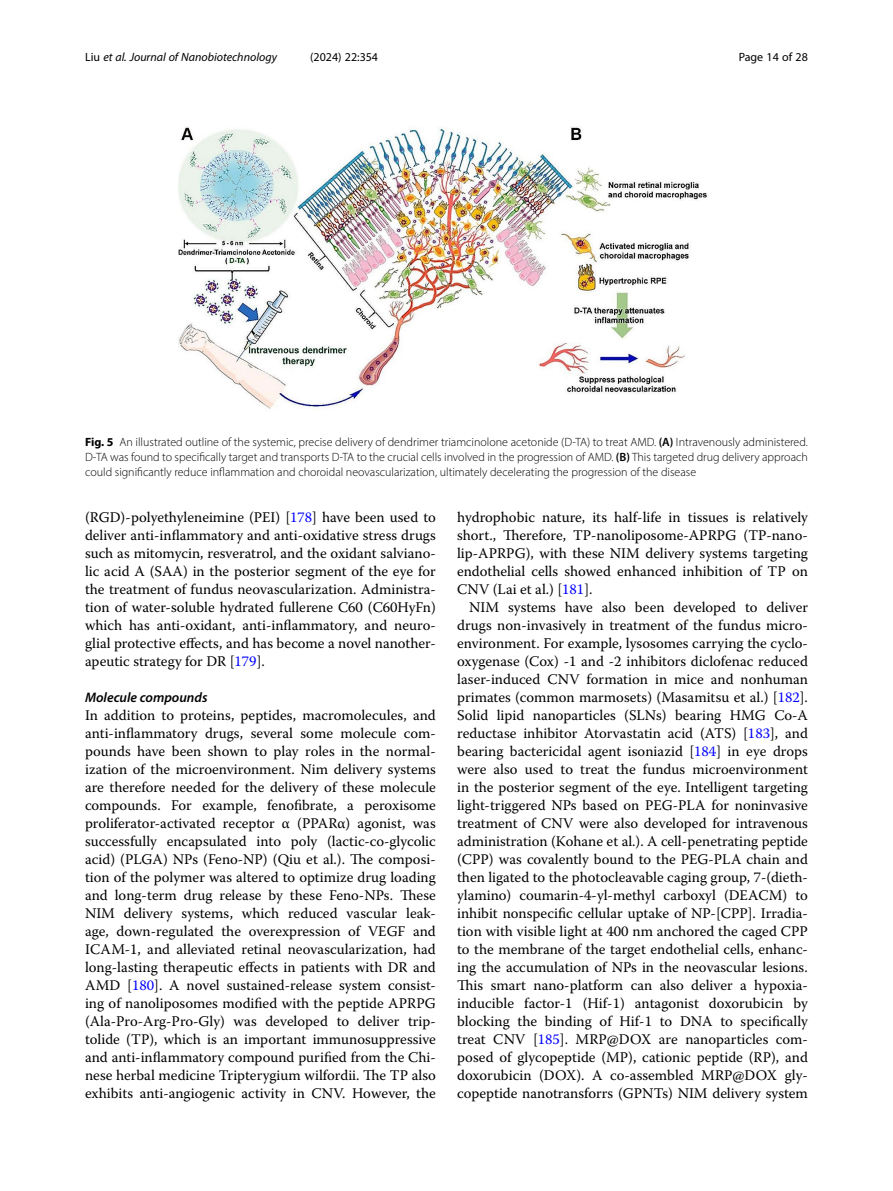
<style>
.page{position:relative;width:893px;height:1191px;background:#fff}
.page>*{position:absolute;margin:0;border:0;box-sizing:border-box;transform-origin:0 0}
.Body_Text{font:14.7px/18px "Warnock Pro";color:#000;text-align:justify}
.Body_Text_Indent{font:14.7px/18px "Warnock Pro";color:#000;text-align:justify}
.Head_3{font:italic 600 13.8px "Myriad Pro";color:#000}
.Figure_Caption{font:300 12px/15px "Myriad Pro";color:#000;text-align:justify}
.t1{font:italic 12px "Myriad Pro";color:#000}
.t2{font:12px "Myriad Pro";color:#000}
.s1{font-style:normal}
.s2{font-weight:700}
.s3{font-weight:600}
.s4{color:#00f}
</style>
<div class="page">
<img style="left:178px;top:126px;width:529px;height:283px">
<p class="t1" style="left:85px;top:50px;width:193px"><span class="s1">Liu</span> et al. Journal of Nanobiotechnology</p>
<p class="t2" style="left:310px;top:50px;width:70px">(2024) 22:354</p>
<p class="t2" style="left:739px;top:50px;width:71px">Page 14 of 28</p>
<p class="Figure_Caption" style="left:85px;top:434px;width:724px"><span class="s2">Fig. 5</span> An illustrated outline of the systemic, precise delivery of dendrimer triamcinolone acetonide (D-TA) to treat AMD. <span class="s3">(A)</span> Intravenously administered.<br>D-TA was found to specifically target and transports D-TA to the crucial cells involved in the progression of AMD. <span class="s3">(B)</span> This targeted drug delivery approach could significantly reduce inflammation and choroidal neovascularization, ultimately decelerating the progression of the disease</p>
<p class="Body_Text" style="left:85px;top:508px;width:352px">(RGD)-polyethyleneimine (PEI) [<span class="s4">178</span>] have been used to deliver anti-inflammatory and anti-oxidative stress drugs such as mitomycin, resveratrol, and the oxidant salviano&shy;lic acid A (SAA) in the posterior segment of the eye for the treatment of fundus neovascularization. Administra&shy;tion of water-soluble hydrated fullerene C60 (C60HyFn) which has anti-oxidant, anti-inflammatory, and neuro&shy;glial protective effects, and has become a novel nanother&shy;apeutic strategy for DR [<span class="s4">179</span>].</p>
<p class="Head_3" style="left:85px;top:689px;width:124px">Molecule compounds</p>
<p class="Body_Text" style="left:85px;top:706px;width:352px">In addition to proteins, peptides, macromolecules, and anti-inflammatory drugs, several some molecule com&shy;pounds have been shown to play roles in the normal&shy;ization of the microenvironment. Nim delivery systems are therefore needed for the delivery of these molecule compounds. For example, fenofibrate, a peroxisome proliferator-activated receptor α (PPARα) agonist, was successfully encapsulated into poly (lactic-co-glycolic acid) (PLGA) NPs (Feno-NP) (Qiu et al.). The composi&shy;tion of the polymer was altered to optimize drug loading and long-term drug release by these Feno-NPs. These NIM delivery systems, which reduced vascular leak&shy;age, down-regulated the overexpression of VEGF and ICAM-1, and alleviated retinal neovascularization, had long-lasting therapeutic effects in patients with DR and AMD [<span class="s4">180</span>]. A novel sustained-release system consist&shy;ing of nanoliposomes modified with the peptide APRPG (Ala-Pro-Arg-Pro-Gly) was developed to deliver trip&shy;tolide (TP), which is an important immunosuppressive and anti-inflammatory compound purified from the Chi&shy;nese herbal medicine Tripterygium wilfordii. The TP also exhibits anti-angiogenic activity in CNV. However, the</p>
<p class="Body_Text" style="left:457px;top:508px;width:352px">hydrophobic nature, its half-life in tissues is relatively short., Therefore, TP-nanoliposome-APRPG (TP-nano&shy;lip-APRPG), with these NIM delivery systems targeting endothelial cells showed enhanced inhibition of TP on CNV (Lai et al.) [<span class="s4">181</span>].</p>
<p class="Body_Text_Indent" style="left:457px;top:598px;width:352px;text-indent:12px">NIM systems have also been developed to deliver drugs non-invasively in treatment of the fundus micro&shy;environment. For example, lysosomes carrying the cyclo&shy;oxygenase (Cox) -1 and -2 inhibitors diclofenac reduced laser-induced CNV formation in mice and nonhuman primates (common marmosets) (Masamitsu et al.) [<span class="s4">182</span>].<br>Solid lipid nanoparticles (SLNs) bearing HMG Co-A reductase inhibitor Atorvastatin acid (ATS) [<span class="s4">183</span>], and bearing bactericidal agent isoniazid [<span class="s4">184</span>] in eye drops were also used to treat the fundus microenvironment in the posterior segment of the eye. Intelligent targeting light-triggered NPs based on PEG-PLA for noninvasive treatment of CNV were also developed for intravenous administration (Kohane et al.). A cell-penetrating peptide (CPP) was covalently bound to the PEG-PLA chain and then ligated to the photocleavable caging group, 7-(dieth&shy;ylamino) coumarin-4-yl-methyl carboxyl (DEACM) to inhibit nonspecific cellular uptake of NP-[CPP]. Irradia&shy;tion with visible light at 400 nm anchored the caged CPP to the membrane of the target endothelial cells, enhanc&shy;ing the accumulation of NPs in the neovascular lesions.<br>This smart nano-platform can also deliver a hypoxia&shy;inducible factor-1 (Hif-1) antagonist doxorubicin by blocking the binding of Hif-1 to DNA to specifically treat CNV [<span class="s4">185</span>]. MRP@DOX are nanoparticles com&shy;posed of glycopeptide (MP), cationic peptide (RP), and doxorubicin (DOX). A co-assembled MRP@DOX gly&shy;copeptide nanotransforrs (GPNTs) NIM delivery system</p>
</div>
